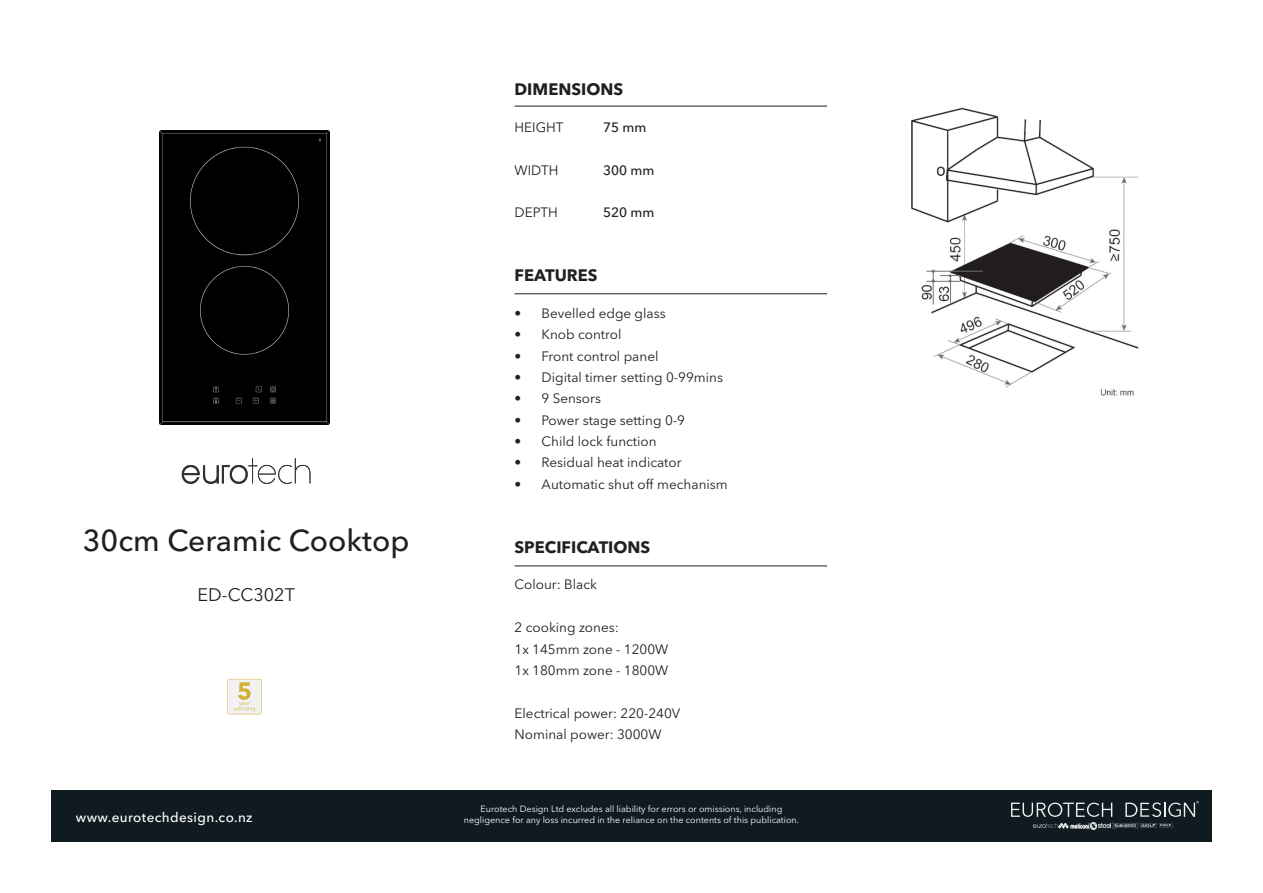
<style>
.page{position:relative;width:1263px;height:893px;background:#fff}
.page>*{position:absolute;margin:0;border:0;box-sizing:border-box;transform-origin:0 0}
.Product_Name{font:500 30px "Avenir Next LT Pro";color:#231f20}
.Product_number{font:18px "Avenir Next LT Pro";color:#231f20}
.Body_Copy{font:700 16.5px "Avenir Next LT Pro";color:#231f20}
.Body_Copy-2{font:13.5px "Avenir Next LT Pro";color:#231f20}
.t1{font:500 13.5px "Avenir Next LT Pro";letter-spacing:.03em;color:#fff}
.Body_Copy-3{font:500 13.5px "Avenir Next LT Pro";color:#231f20}
.Body_Copy-4{font:9px/10.5px "Avenir Next LT Pro";color:#fff;text-align:center}
</style>
<div class="page">
<div style="left:51px;top:791px;width:1161px;height:51px;background:#101a21"></div>
<img style="left:911px;top:107px;width:228px;height:289px">
<hr style="left:514px;top:106px;width:313px;height:1px;background:#231f20">
<hr style="left:514px;top:293px;width:313px;height:1px;background:#231f20">
<hr style="left:514px;top:566px;width:313px;height:1px;background:#231f20">
<svg style="left:182px;top:458px;width:128px;height:26px"></svg>
<div style="left:160px;top:131px;width:169px;height:294px;background:#000"></div>
<svg style="left:227px;top:679px;width:35px;height:35px"></svg>
<svg style="left:1011px;top:803px;width:101px;height:14px"></svg>
<svg style="left:1125px;top:801px;width:74px;height:16px"></svg>
<img style="left:1033px;top:823px;width:24px;height:5px">
<svg style="left:1112px;top:823px;width:61px;height:5px"></svg>
<img style="left:1059px;top:822px;width:52px;height:7px">
<p class="Body_Copy" style="left:514px;top:79px;width:110px">DIMENSIONS</p>
<p class="Body_Copy-2" style="left:514px;top:119px;width:51px">HEIGHT</p>
<p class="Body_Copy-3" style="left:603px;top:119px;width:45px">75 mm</p>
<p class="Body_Copy-2" style="left:514px;top:162px;width:45px">WIDTH</p>
<p class="Body_Copy-3" style="left:603px;top:162px;width:53px">300 mm</p>
<p class="Body_Copy-2" style="left:514px;top:205px;width:45px">DEPTH</p>
<p class="Body_Copy-3" style="left:603px;top:204px;width:53px">520 mm</p>
<p class="Product_Name" style="left:83px;top:523px;width:328px">30cm Ceramic Cooktop</p>
<p class="Product_number" style="left:198px;top:584px;width:99px">ED-CC302T</p>
<p class="Body_Copy" style="left:514px;top:266px;width:85px">FEATURES</p>
<p class="Body_Copy-2" style="left:514px;top:305px;width:153px">• Bevelled edge glass</p>
<p class="Body_Copy-2" style="left:514px;top:326px;width:108px">• Knob control</p>
<p class="Body_Copy-2" style="left:514px;top:348px;width:145px">• Front control panel</p>
<p class="Body_Copy-2" style="left:514px;top:369px;width:210px">• Digital timer setting 0-99mins</p>
<p class="Body_Copy-2" style="left:514px;top:391px;width:88px">• 9 Sensors</p>
<p class="Body_Copy-2" style="left:514px;top:412px;width:172px">• Power stage setting 0-9</p>
<p class="Body_Copy-2" style="left:514px;top:433px;width:144px">• Child lock function</p>
<p class="Body_Copy-2" style="left:514px;top:455px;width:169px">• Residual heat indicator</p>
<p class="Body_Copy-2" style="left:514px;top:476px;width:215px">• Automatic shut off mechanism</p>
<p class="Body_Copy" style="left:514px;top:537px;width:137px">SPECIFICATIONS</p>
<p class="Body_Copy-2" style="left:514px;top:577px;width:84px">Colour: Black</p>
<p class="Body_Copy-2" style="left:514px;top:619px;width:106px">2 cooking zones:</p>
<p class="Body_Copy-2" style="left:514px;top:641px;width:155px">1x 145mm zone - 1200W</p>
<p class="Body_Copy-2" style="left:514px;top:662px;width:155px">1x 180mm zone - 1800W</p>
<p class="Body_Copy-2" style="left:514px;top:705px;width:167px">Electrical power: 220-240V</p>
<p class="Body_Copy-2" style="left:514px;top:726px;width:149px">Nominal power: 3000W</p>
<p class="t1" style="left:76px;top:809px;width:178px">www.eurotechdesign.co.nz</p>
<p class="Body_Copy-4" style="left:464px;top:804px;width:337px">Eurotech Design Ltd excludes all liability for errors or omissions, including negligence for any loss incurred in the reliance on the contents of this publication.</p>
</div>
